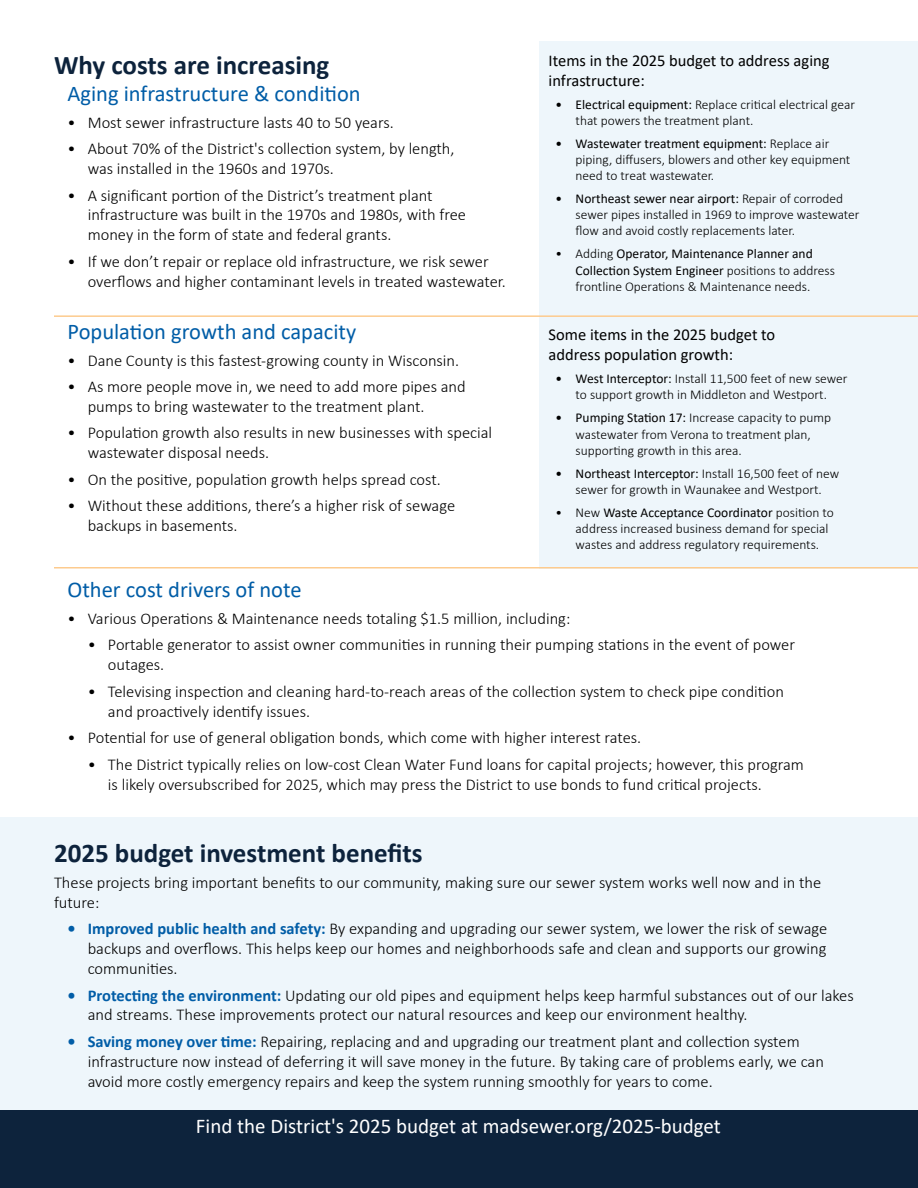
<style>
.page{position:relative;width:918px;height:1188px;background:#fff}
.page>*{position:absolute;margin:0;border:0;box-sizing:border-box;transform-origin:0 0}
.t1{font:700 27px "Calibri";color:#0d233c}
.t2{font:22.5px "Calibri";color:#015da7}
.t3{font:21px "Calibri";color:#fff}
.t4{font:300 16.5px/19.8px "Calibri";color:#000}
.t5{font:16.5px/19.8px "Calibri";color:#000}
.t6{font:300 13.5px/16.2px "Calibri";color:#000}
.s1{font-weight:400}
.s2{font-weight:700;color:#015da7}
</style>
<div class="page">
<div style="left:0;top:817px;width:918px;height:371px;background:#eef6fb"></div>
<div style="left:540px;top:41px;width:378px;height:527px;background:#eef6fb"></div>
<div style="left:0;top:1110px;width:918px;height:78px;background:#0d233c"></div>
<hr style="left:54px;top:315px;width:864px;height:2px;background:#fdcb8e">
<hr style="left:54px;top:567px;width:864px;height:1px;background:#fdcb8e">
<h1 class="t1" style="left:54px;top:46px;width:277px">Why costs are increasing</h1>
<h2 class="t2" style="left:68px;top:78px;width:295px">Aging infrastructure &amp; condition</h2>
<p class="t4" style="left:68px;top:112px;width:328px">• Most sewer infrastructure lasts 40 to 50 years.</p>
<p class="t4" style="left:88px;top:139px;width:368px;text-indent:-20px">• About 70% of the District's collection system, by length, was installed in the 1960s and 1970s.</p>
<p class="t4" style="left:88px;top:185px;width:380px;text-indent:-20px">• A significant portion of the District’s treatment plant infrastructure was built in the 1970s and 1980s, with free money in the form of state and federal grants.</p>
<p class="t4" style="left:88px;top:251px;width:420px;text-indent:-20px">• If we don’t repair or replace old infrastructure, we risk sewer overflows and higher contaminant levels in treated wastewater.</p>
<h2 class="t2" style="left:68px;top:316px;width:290px">Population growth and capacity</h2>
<p class="t4" style="left:68px;top:350px;width:393px">• Dane County is this fastest-growing county in Wisconsin.</p>
<p class="t4" style="left:88px;top:377px;width:380px;text-indent:-20px">• As more people move in, we need to add more pipes and pumps to bring wastewater to the treatment plant.</p>
<p class="t4" style="left:88px;top:423px;width:406px;text-indent:-20px">• Population growth also results in new businesses with special wastewater disposal needs.</p>
<p class="t4" style="left:67px;top:469px;width:375px">• On the positive, population growth helps spread cost.</p>
<p class="t4" style="left:88px;top:496px;width:369px;text-indent:-20px">• Without these additions, there’s a higher risk of sewage backups in basements.</p>
<p class="t5" style="left:549px;top:50px;width:282px">Items in the 2025 budget to address aging infrastructure:</p>
<p class="t6" style="left:576px;top:96px;width:281px;text-indent:-20px"><span class="s1">• Electrical equipment:</span> Replace critical electrical gear that powers the treatment plant.</p>
<p class="t6" style="left:576px;top:135px;width:276px;text-indent:-20px"><span class="s1">• Wastewater treatment equipment:</span> Replace air piping, diffusers, blowers and other key equipment need to treat wastewater.</p>
<p class="t6" style="left:576px;top:190px;width:285px;text-indent:-20px"><span class="s1">• Northeast sewer near airport:</span> Repair of corroded sewer pipes installed in 1969 to improve wastewater flow and avoid costly replacements later.</p>
<p class="t6" style="left:576px;top:246px;width:261px;text-indent:-20px">• Adding <span class="s1">Operator, Maintenance Planner and<br>Collection System Engineer</span> positions to address frontline Operations &amp; Maintenance needs.</p>
<p class="t5" style="left:549px;top:325px;width:228px">Some items in the 2025 budget to address population growth:</p>
<p class="t6" style="left:555px;top:370px;width:294px;text-align:center"><span class="s1">• West Interceptor:</span> Install 11,500 feet of new sewer to support growth in Middleton and Westport.</p>
<p class="t6" style="left:576px;top:410px;width:257px;text-indent:-20px"><span class="s1">• Pumping Station 17:</span> Increase capacity to pump wastewater from Verona to treatment plan, supporting growth in this area.</p>
<p class="t6" style="left:555px;top:465px;width:285px;text-align:center"><span class="s1">• Northeast Interceptor:</span> Install 16,500 feet of new sewer for growth in Waunakee and Westport.</p>
<p class="t6" style="left:576px;top:504px;width:260px;text-indent:-20px">• New <span class="s1">Waste Acceptance Coordinator</span> position to address increased business demand for special wastes and address regulatory requirements.</p>
<h2 class="t2" style="left:68px;top:574px;width:236px">Other cost drivers of note</h2>
<p class="t4" style="left:68px;top:608px;width:504px">• Various Operations &amp; Maintenance needs totaling $1.5 million, including:</p>
<p class="t4" style="left:108px;top:635px;width:689px;text-indent:-20px">• Portable generator to assist owner communities in running their pumping stations in the event of power outages.</p>
<p class="t4" style="left:108px;top:681px;width:678px;text-indent:-20px">• Televising inspection and cleaning hard-to-reach areas of the collection system to check pipe condition and proactively identify issues.</p>
<p class="t4" style="left:67px;top:728px;width:575px">• Potential for use of general obligation bonds, which come with higher interest rates.</p>
<p class="t4" style="left:108px;top:754px;width:698px;text-indent:-20px">• The District typically relies on low-cost Clean Water Fund loans for capital projects; however, this program is likely oversubscribed for 2025, which may press the District to use bonds to fund critical projects.</p>
<h1 class="t1" style="left:54px;top:834px;width:370px">2025 budget investment benefits</h1>
<p class="t4" style="left:54px;top:873px;width:769px">These projects bring important benefits to our community, making sure our sewer system works well now and in the future:</p>
<p class="t4" style="left:88px;top:919px;width:741px;text-align:justify;text-indent:-20px"><span class="s2">• Improved public health and safety:</span> By expanding and upgrading our sewer system, we lower the risk of sewage backups and overflows. This helps keep our homes and neighborhoods safe and clean and supports our growing communities.</p>
<p class="t4" style="left:88px;top:985px;width:768px;text-indent:-20px"><span class="s2">• Protecting the environment:</span> Updating our old pipes and equipment helps keep harmful substances out of our lakes and streams. These improvements protect our natural resources and keep our environment healthy.</p>
<p class="t4" style="left:88px;top:1031px;width:738px;text-indent:-20px"><span class="s2">• Saving money over time:</span> Repairing, replacing and and upgrading our treatment plant and collection system infrastructure now instead of deferring it will save money in the future. By taking care of problems early, we can avoid more costly emergency repairs and keep the system running smoothly for years to come.</p>
<p class="t3" style="left:196px;top:1112px;width:527px">Find the District's 2025 budget at madsewer.org/2025-budget</p>
</div>
